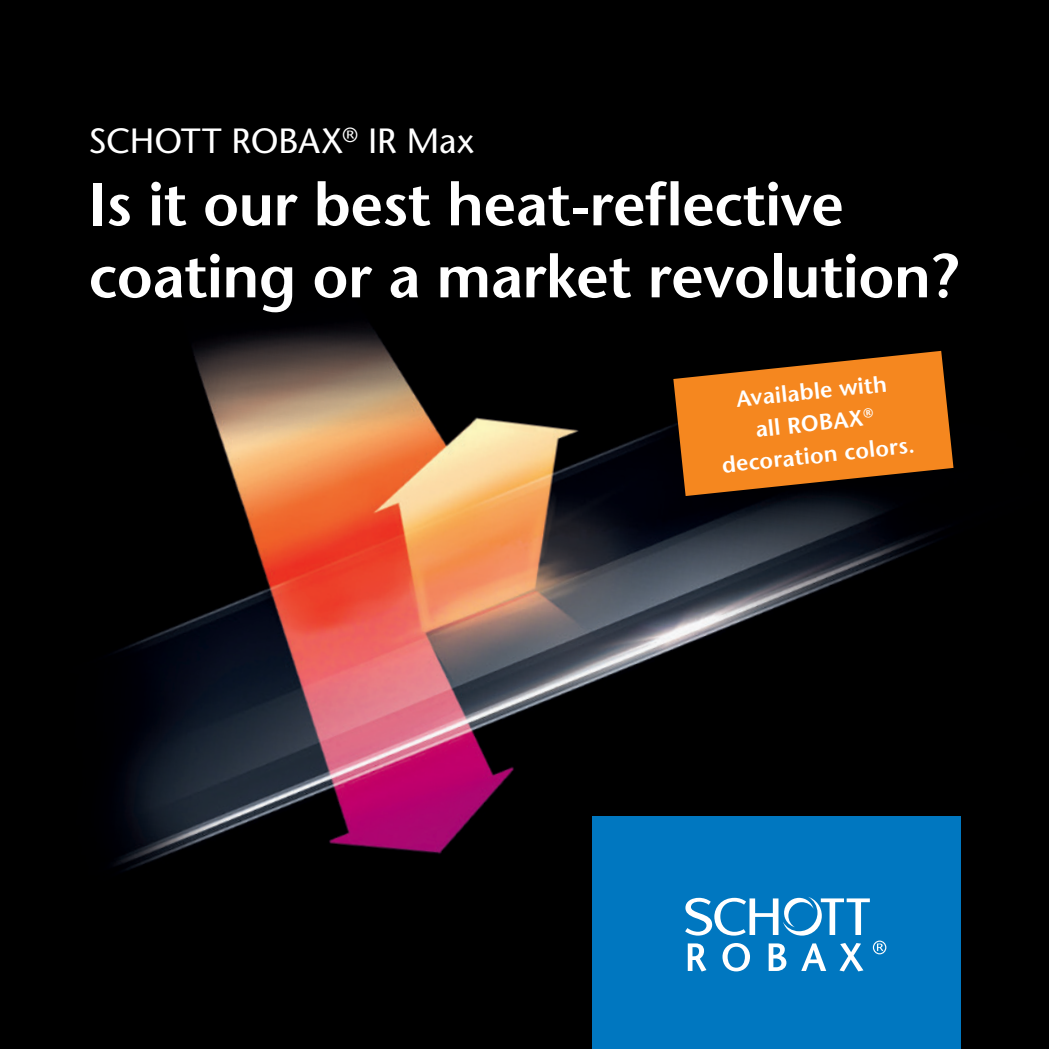
<style>
.page{position:relative;width:1049px;height:1049px;background:#fff}
.page>*{position:absolute;margin:0;border:0;box-sizing:border-box;transform-origin:0 0}
.t1{font:600 60px/72px "Stone Sans Std";letter-spacing:-.01em;color:#fff}
.t2{font:500 35px "Stone Sans Std";letter-spacing:-.005em;color:#fff}
.t3{font:600 22.5px/32px "Stone Sans Std";color:#fff;text-align:center}
</style>
<div class="page">
<img style="left:0;top:0;width:1049px;height:1049px">
<div style="left:592px;top:817px;width:368px;height:232px;background:#0077c0"></div>
<svg style="left:685px;top:897px;width:201px;height:74px"></svg>
<svg style="left:673px;top:351px;width:280px;height:145px;background:#be6818"></svg>
<p class="t2" style="left:89px;top:120px;width:388px">SCHOTT ROBAX<sup>®</sup> IR Max</p>
<p class="t1" style="left:89px;top:168px;width:871px">Is it our best heat-reflective coating or a market revolution?</p>
<p class="t3" style="left:713px;top:385px;width:195px;rotate:-6deg">Available with<br>all ROBAX<sup>® </sup>decoration colors.</p>
</div>
